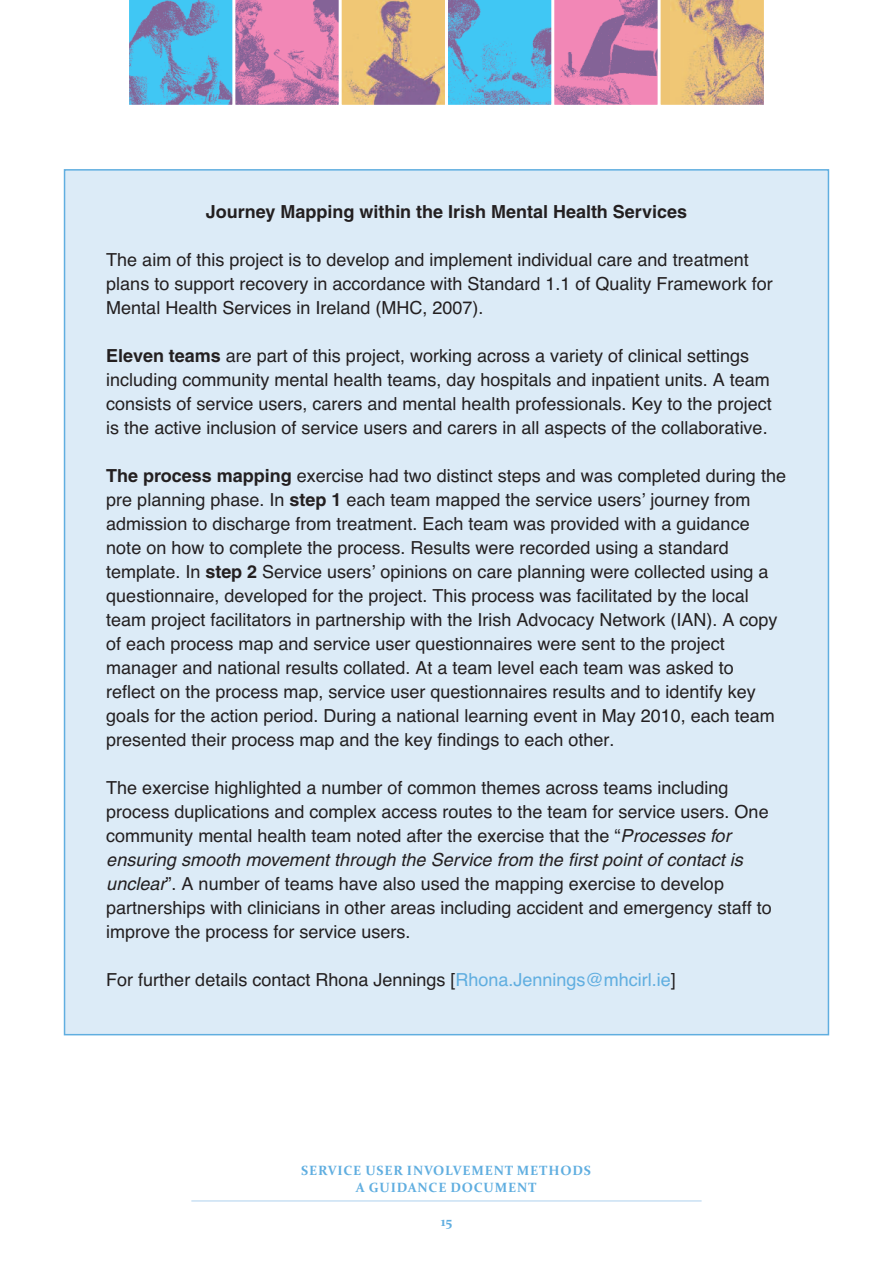
<style>
.page{position:relative;width:893px;height:1263px;background:#fff}
.page>*{position:absolute;margin:0;border:0;box-sizing:border-box;transform-origin:0 0}
.t1{font:18px/24px "Helvetica";color:#231f20}
.t2{font:700 18px "Helvetica";color:#231f20}
.t3{font:700 13.5px/16.2px "Constantia";letter-spacing:.06em;color:#60aee0;text-align:center}
.s1{font-weight:700}
.s2{font-style:italic}
.s3{color:#60aee0}
</style>
<div class="page">
<div style="left:65px;top:171px;width:763px;height:863px;background:#dcebf7"></div>
<hr style="left:191px;top:1200px;width:511px;height:1px;background:#afd1ee">
<svg style="left:129px;top:0;width:635px;height:105px;background:#aaa0ae"></svg>
<p class="t2" style="left:206px;top:205px;width:483px">Journey Mapping within the Irish Mental Health Services</p>
<p class="t1" style="left:106px;top:248px;width:668px">The aim of this project is to develop and implement individual care and treatment plans to support recovery in accordance with Standard 1.1 of Quality Framework for<br>Mental Health Services in Ireland (MHC, 2007).</p>
<p class="t1" style="left:106px;top:344px;width:667px"><span class="s1">Eleven teams</span> are part of this project, working across a variety of clinical settings including community mental health teams, day hospitals and inpatient units. A team consists of service users, carers and mental health professionals. Key to the project is the active inclusion of service users and carers in all aspects of the collaborative.</p>
<p class="t1" style="left:106px;top:464px;width:681px"><span class="s1">The process mapping</span> exercise had two distinct steps and was completed during the pre planning phase. In <span class="s1">step 1</span> each team mapped the service users’ journey from admission to discharge from treatment. Each team was provided with a guidance note on how to complete the process. Results were recorded using a standard template. In <span class="s1">step 2</span> Service users’ opinions on care planning were collected using a questionnaire, developed for the project. This process was facilitated by the local team project facilitators in partnership with the Irish Advocacy Network (IAN). A copy of each process map and service user questionnaires were sent to the project manager and national results collated. At a team level each team was asked to reflect on the process map, service user questionnaires results and to identify key goals for the action period. During a national learning event in May 2010, each team presented their process map and the key findings to each other.</p>
<p class="t1" style="left:106px;top:776px;width:667px">The exercise highlighted a number of common themes across teams including process duplications and complex access routes to the team for service users. One community mental health team noted after the exercise that the “<span class="s2">Processes for ensuring smooth movement through the Service from the first point of contact is unclear</span>”. A number of teams have also used the mapping exercise to develop partnerships with clinicians in other areas including accident and emergency staff to improve the process for service users.</p>
<p class="t1" style="left:106px;top:968px;width:571px">For further details contact Rhona Jennings [<span class="s3">Rhona.Jennings@mhcirl.ie</span>]</p>
<p class="t3" style="left:301px;top:1162px;width:291px">SERVICE USER INVOLVEMENT METHODS<br>A GUIDANCE DOCUMENT</p>
<p class="t3" style="left:441px;top:1213px;width:13px">15</p>
</div>
